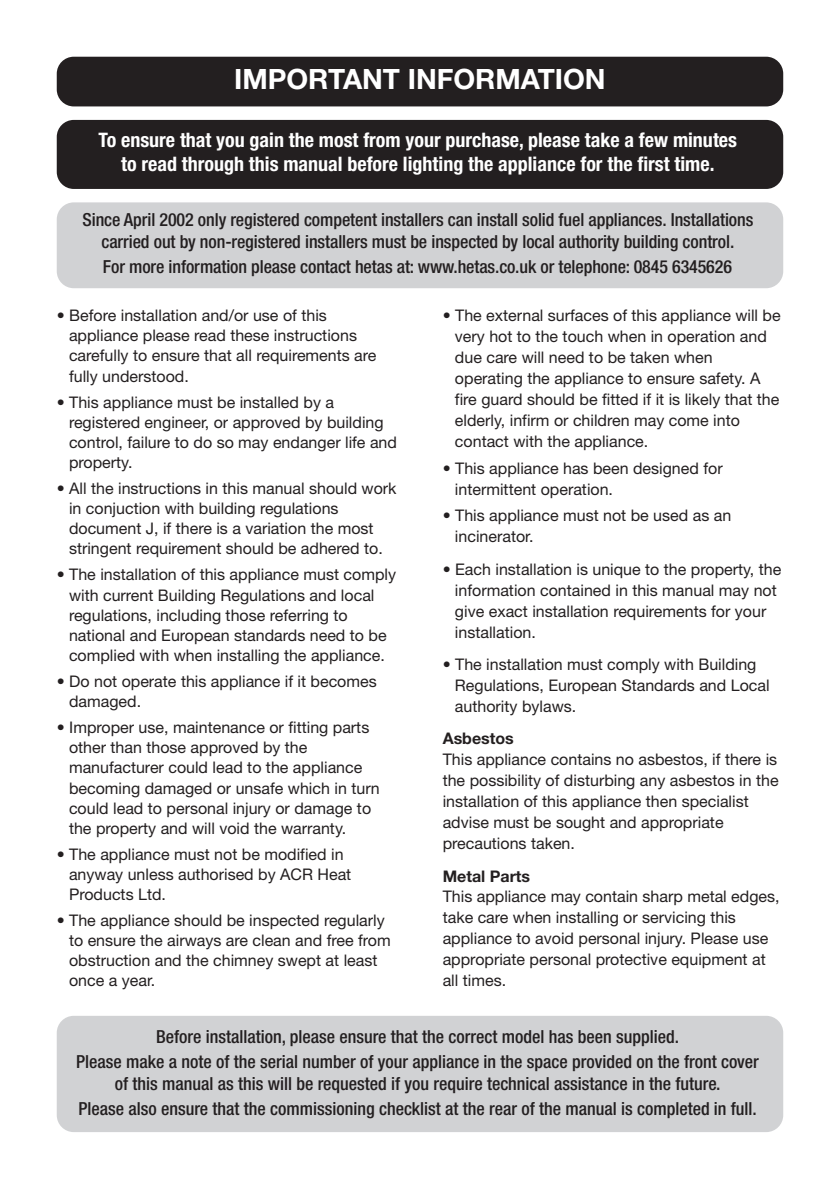
<style>
.page{position:relative;width:840px;height:1191px;background:#fff}
.page>*{position:absolute;margin:0;border:0;box-sizing:border-box;transform-origin:0 0}
.t1{font:700 28px "Helvetica Neue";color:#fff}
.t2{font:700 condensed 20px/24px "Helvetica Neue";color:#fff;text-align:center}
.t3{font:500 condensed 18px/24.8px "Helvetica Neue";color:#231f20;text-align:center}
.t4{font:16px/20.2px "Helvetica Neue";color:#231f20}
.t5{font:700 16px "Helvetica Neue";color:#231f20}
</style>
<div class="page">
<div style="left:57px;top:120px;width:725px;height:69px;background:#231f20;border-radius:17px"></div>
<div style="left:57px;top:57px;width:725px;height:49px;background:#231f20;border-radius:17px"></div>
<div style="left:57px;top:202px;width:725px;height:86px;background:#d1d2d4;border-radius:17px"></div>
<div style="left:57px;top:1015px;width:725px;height:117px;background:#d1d2d4;border-radius:17px"></div>
<h1 class="t1" style="left:234px;top:62px;width:373px">IMPORTANT INFORMATION</h1>
<p class="t2" style="left:98px;top:127px;width:639px">To ensure that you gain the most from your purchase, please take a few minutes to read through this manual before lighting the appliance for the first time.</p>
<p class="t3" style="left:82px;top:208px;width:672px;line-height:22px">Since April 2002 only registered competent installers can install solid fuel appliances. Installations carried out by non-registered installers must be inspected by local authority building control.</p>
<p class="t3" style="left:103px;top:254px;width:630px">For more information please contact hetas at: www.hetas.co.uk or telephone: 0845 6345626</p>
<p class="t4" style="left:69px;top:305px;width:309px;text-indent:-12px">• Before installation and/or use of this appliance please read these instructions carefully to ensure that all requirements are fully understood.</p>
<p class="t4" style="left:69px;top:391px;width:329px;text-indent:-12px">• This appliance must be installed by a registered engineer, or approved by building control, failure to do so may endanger life and property.</p>
<p class="t4" style="left:69px;top:478px;width:329px;text-indent:-12px">• All the instructions in this manual should work in conjuction with building regulations document J, if there is a variation the most stringent requirement should be adhered to.</p>
<p class="t4" style="left:69px;top:564px;width:328px;text-indent:-12px">• The installation of this appliance must comply with current Building Regulations and local regulations, including those referring to national and European standards need to be complied with when installing the appliance.</p>
<p class="t4" style="left:69px;top:671px;width:309px;text-indent:-12px">• Do not operate this appliance if it becomes damaged.</p>
<p class="t4" style="left:69px;top:717px;width:312px;text-indent:-12px">• Improper use, maintenance or fitting parts other than those approved by the manufacturer could lead to the appliance becoming damaged or unsafe which in turn could lead to personal injury or damage to the property and will void the warranty.</p>
<p class="t4" style="left:69px;top:843px;width:284px;text-indent:-12px">• The appliance must not be modified in anyway unless authorised by ACR Heat<br>Products Ltd.</p>
<p class="t4" style="left:69px;top:910px;width:323px;text-indent:-12px">• The appliance should be inspected regularly to ensure the airways are clean and free from obstruction and the chimney swept at least once a year.</p>
<p class="t4" style="left:454px;top:305px;width:327px;line-height:21px;text-indent:-12px">• The external surfaces of this appliance will be very hot to the touch when in operation and due care will need to be taken when operating the appliance to ensure safety. A fire guard should be fitted if it is likely that the elderly, infirm or children may come into contact with the appliance.</p>
<p class="t4" style="left:454px;top:457px;width:269px;line-height:21px;text-indent:-12px">• This appliance has been designed for intermittent operation.</p>
<p class="t4" style="left:454px;top:505px;width:278px;line-height:21px;text-indent:-12px">• This appliance must not be used as an incinerator.</p>
<p class="t4" style="left:454px;top:558px;width:328px;line-height:21px;text-indent:-12px">• Each installation is unique to the property, the information contained in this manual may not give exact installation requirements for your installation.</p>
<p class="t4" style="left:454px;top:653px;width:316px;line-height:21px;text-indent:-12px">• The installation must comply with Building<br>Regulations, European Standards and Local authority bylaws.</p>
<p class="t5" style="left:442px;top:728px;width:73px">Asbestos</p>
<p class="t4" style="left:442px;top:749px;width:337px;line-height:21px">This appliance contains no asbestos, if there is the possibility of disturbing any asbestos in the installation of this appliance then specialist advise must be sought and appropriate precautions taken.</p>
<p class="t5" style="left:442px;top:866px;width:89px">Metal Parts</p>
<p class="t4" style="left:442px;top:886px;width:338px;line-height:21px">This appliance may contain sharp metal edges, take care when installing or servicing this appliance to avoid personal injury. Please use appropriate personal protective equipment at all times.</p>
<p class="t3" style="left:76px;top:1024px;width:683px">Before installation, please ensure that the correct model has been supplied.<br>Please make a note of the serial number of your appliance in the space provided on the front cover</p>
<p class="t3" style="left:78px;top:1071px;width:679px">of this manual as this will be requested if you require technical assistance in the future.<br>Please also ensure that the commissioning checklist at the rear of the manual is completed in full.</p>
</div>
